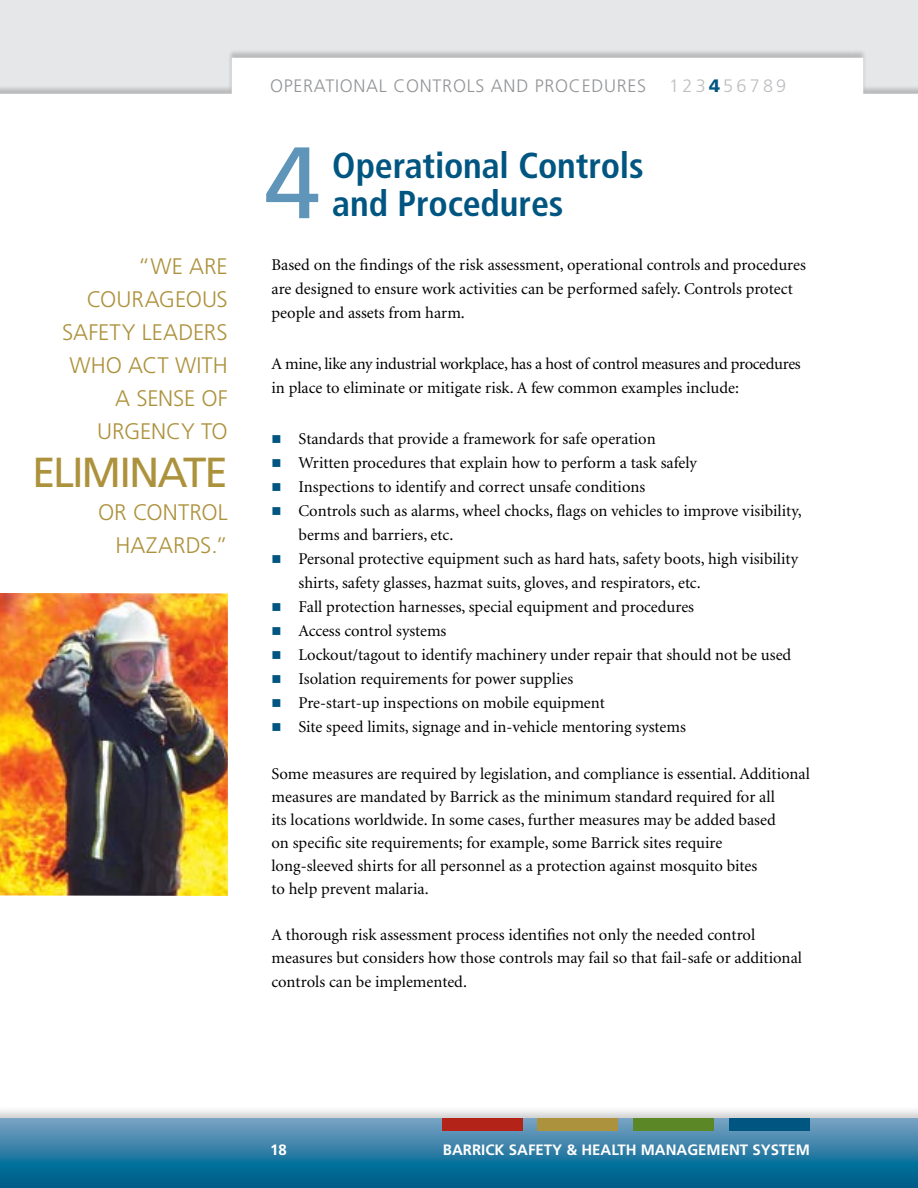
<style>
.page{position:relative;width:918px;height:1188px;background:#fff}
.page>*{position:absolute;margin:0;border:0;box-sizing:border-box;transform-origin:0 0}
.t1{font:101.4px "Frutiger";color:#5f95b8}
.t2{font:42px "Frutiger";letter-spacing:-.05em;color:#ad923d}
.t3{font:700 condensed 36px/37.8px "Frutiger";letter-spacing:-.005em;color:#005581}
.t4{font:300 22.5px/33px "Frutiger";color:#ad923d;text-align:right}
.t5{font:300 18px "Frutiger";letter-spacing:.04em;color:#939598}
.t6{font:300 18px "Frutiger";letter-spacing:.18em;color:#bcbec0}
.t7{font:16.5px/23.1px "Minion";color:#000}
.t8{font:16.5px/24px "Minion";letter-spacing:-.02em;color:#000}
.t9{font:700 15px "Frutiger";color:#fff}
.s1{font-weight:900;color:#005581}
.s2{color:#005581}
</style>
<div class="page">
<div style="left:0;top:0;width:918px;height:100px;background:#e6e7e8"></div>
<svg style="left:0;top:58px;width:918px;height:42px;fill:#fff"></svg>
<div style="left:0;top:1106px;width:918px;height:82px;background:#000;opacity:.2"></div>
<svg style="left:0;top:1118px;width:918px;height:70px"></svg>
<div style="left:442px;top:1118px;width:80px;height:12px;background:#b32317"></div>
<div style="left:537px;top:1118px;width:81px;height:12px;background:#ad923d"></div>
<div style="left:633px;top:1118px;width:81px;height:12px;background:#5c8727"></div>
<div style="left:729px;top:1118px;width:80px;height:12px;background:#005581"></div>
<img style="left:0;top:593px;width:228px;height:303px">
<h3 class="t4" style="left:62px;top:250px;width:167px">“WE ARE<br>COURAGEOUS<br>SAFETY LEADERS<br>WHO ACT WITH<br>A SENSE OF<br>URGENCY TO</h3>
<h2 class="t2" style="left:32px;top:448px;width:197px">ELIMINATE</h2>
<h3 class="t4" style="left:98px;top:496px;width:131px">OR CONTROL<br>HAZARDS.”</h3>
<p class="t5" style="left:270px;top:75px;width:378px">OPERATIONAL CONTROLS AND PROCEDURES</p>
<p class="t6" style="left:669px;top:75px;width:118px">123<span class="s1">4</span>56789</p>
<h1 class="t1" style="left:264px;top:123px;width:58px">4</h1>
<h3 class="t3" style="left:332px;top:147px;width:313px">Operational Controls and Procedures</h3>
<p class="t7" style="left:272px;top:254px;width:536px;line-height:24px">Based on the findings of the risk assessment, operational controls and procedures are designed to ensure work activities can be performed safely. Controls protect people and assets from harm.</p>
<p class="t8" style="left:272px;top:353px;width:531px">A mine, like any industrial workplace, has a host of control measures and procedures in place to eliminate or mitigate risk. A few common examples include:</p>
<p class="t7" style="left:271px;top:428px;width:386px"><span class="s2">■</span> Standards that provide a framework for safe operation</p>
<p class="t7" style="left:271px;top:452px;width:427px"><span class="s2">■</span> Written procedures that explain how to perform a task safely</p>
<p class="t7" style="left:271px;top:476px;width:375px"><span class="s2">■</span> Inspections to identify and correct unsafe conditions</p>
<p class="t7" style="left:298px;top:500px;width:505px;line-height:24px;text-indent:-27px"><span class="s2">■</span> Controls such as alarms, wheel chocks, flags on vehicles to improve visibility, berms and barriers, etc.</p>
<p class="t7" style="left:298px;top:548px;width:501px;line-height:24px;text-indent:-27px"><span class="s2">■</span> Personal protective equipment such as hard hats, safety boots, high visibility shirts, safety glasses, hazmat suits, gloves, and respirators, etc.</p>
<p class="t7" style="left:271px;top:596px;width:424px"><span class="s2">■</span> Fall protection harnesses, special equipment and procedures</p>
<p class="t7" style="left:271px;top:620px;width:177px"><span class="s2">■</span> Access control systems</p>
<p class="t7" style="left:271px;top:644px;width:521px"><span class="s2">■</span> Lockout/tagout to identify machinery under repair that should not be used</p>
<p class="t7" style="left:271px;top:668px;width:303px"><span class="s2">■</span> Isolation requirements for power supplies</p>
<p class="t7" style="left:271px;top:692px;width:335px"><span class="s2">■</span> Pre-start-up inspections on mobile equipment</p>
<p class="t7" style="left:271px;top:716px;width:416px"><span class="s2">■</span> Site speed limits, signage and in-vehicle mentoring systems</p>
<p class="t7" style="left:272px;top:762px;width:540px">Some measures are required by legislation, and compliance is essential. Additional measures are mandated by Barrick as the minimum standard required for all<br>its locations worldwide. In some cases, further measures may be added based<br>on specific site requirements; for example, some Barrick sites require<br>long-sleeved shirts for all personnel as a protection against mosquito bites<br>to help prevent malaria.</p>
<p class="t7" style="left:272px;top:924px;width:532px">A thorough risk assessment process identifies not only the needed control measures but considers how those controls may fail so that fail-safe or additional controls can be implemented.</p>
<p class="t9" style="left:270px;top:1141px;width:18px">18</p>
<p class="t9" style="left:443px;top:1141px;width:369px">BARRICK SAFETY &amp; HEALTH MANAGEMENT SYSTEM</p>
</div>
